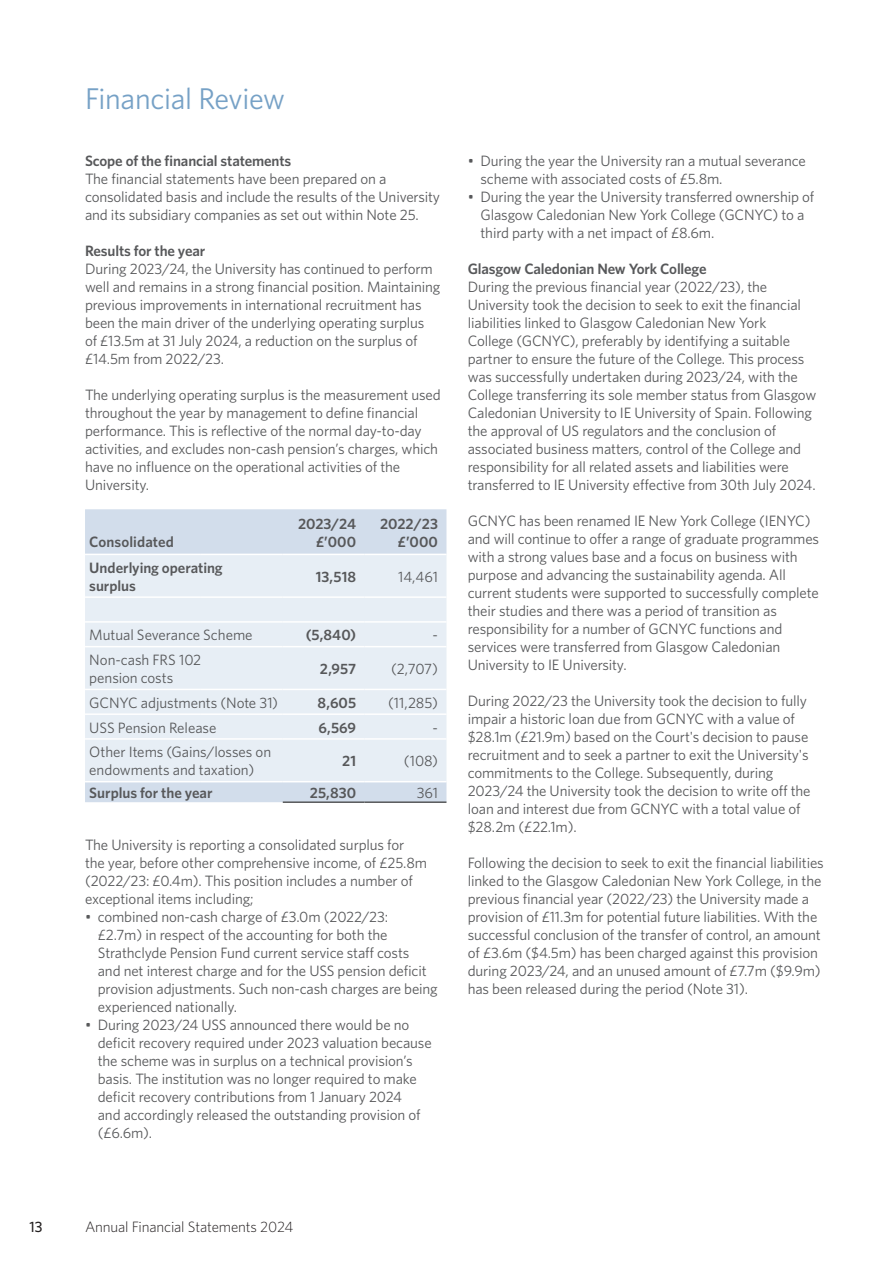
<style>
.page{position:relative;width:893px;height:1263px;background:#fff}
.page>*{position:absolute;margin:0;border:0;box-sizing:border-box;transform-origin:0 0}
.NEW_HEADING_646{font:30px "Whitney";letter-spacing:-.01em;color:#76a1c6}
.NEW_BODY{font:15px/18px "Whitney";letter-spacing:-.01em;color:#57585a}
.NEW_SUB_BOLD{font:600 15px/18px "Whitney";letter-spacing:-.01em;color:#57585a}
.t1{font:300 15px "Whitney";letter-spacing:-.01em;color:#231f20}
.NEW_BODY-2{font:600 15px "Whitney";letter-spacing:.005em;color:#57585a}
.t2{font:500 15px "Whitney";color:#231f20}
</style>
<div class="page">
<div style="left:85px;top:509px;width:361px;height:293px;background:#d2ddeb"></div>
<div style="left:85px;top:555px;width:361px;height:226px;background:#e7eef5"></div>
<hr style="left:283px;top:801px;width:82px;height:2px;background:#57585a">
<hr style="left:365px;top:801px;width:81px;height:2px;background:#57585a">
<hr style="left:283px;top:738px;width:82px;height:2px;background:#fff">
<hr style="left:365px;top:738px;width:81px;height:2px;background:#fff">
<hr style="left:283px;top:781px;width:82px;height:1px;background:#fff">
<hr style="left:365px;top:781px;width:81px;height:1px;background:#fff">
<hr style="left:85px;top:596px;width:116px;height:2px;background:#fff">
<hr style="left:201px;top:596px;width:82px;height:2px;background:#fff">
<hr style="left:85px;top:621px;width:116px;height:2px;background:#fff">
<hr style="left:201px;top:621px;width:82px;height:2px;background:#fff">
<hr style="left:85px;top:646px;width:116px;height:1px;background:#fff">
<hr style="left:201px;top:646px;width:82px;height:1px;background:#fff">
<hr style="left:85px;top:689px;width:116px;height:1px;background:#fff">
<hr style="left:201px;top:689px;width:82px;height:1px;background:#fff">
<hr style="left:85px;top:713px;width:116px;height:2px;background:#fff">
<hr style="left:201px;top:713px;width:82px;height:2px;background:#fff">
<hr style="left:85px;top:738px;width:116px;height:2px;background:#fff">
<hr style="left:201px;top:738px;width:82px;height:2px;background:#fff">
<hr style="left:85px;top:781px;width:116px;height:1px;background:#fff">
<hr style="left:201px;top:781px;width:82px;height:1px;background:#fff">
<hr style="left:283px;top:596px;width:82px;height:2px;background:#fff">
<hr style="left:365px;top:596px;width:81px;height:2px;background:#fff">
<hr style="left:283px;top:621px;width:82px;height:2px;background:#fff">
<hr style="left:365px;top:621px;width:81px;height:2px;background:#fff">
<hr style="left:283px;top:646px;width:82px;height:1px;background:#fff">
<hr style="left:365px;top:646px;width:81px;height:1px;background:#fff">
<hr style="left:283px;top:689px;width:82px;height:1px;background:#fff">
<hr style="left:365px;top:689px;width:81px;height:1px;background:#fff">
<hr style="left:283px;top:713px;width:82px;height:2px;background:#fff">
<hr style="left:365px;top:713px;width:81px;height:2px;background:#fff">
<hr style="left:85px;top:554px;width:116px;height:1px;background:#fff">
<hr style="left:201px;top:554px;width:82px;height:1px;background:#fff">
<hr style="left:283px;top:554px;width:82px;height:1px;background:#fff">
<hr style="left:365px;top:554px;width:81px;height:1px;background:#fff">
<p class="NEW_HEADING_646" style="left:85px;top:79px;width:202px">Financial Review</p>
<p class="NEW_SUB_BOLD" style="left:85px;top:152px;width:208px">Scope of the financial statements</p>
<p class="NEW_BODY" style="left:85px;top:169px;width:357px">The financial statements have been prepared on a consolidated basis and include the results of the University and its subsidiary companies as set out within Note 25.</p>
<p class="NEW_SUB_BOLD" style="left:85px;top:242px;width:122px">Results for the year</p>
<p class="NEW_BODY" style="left:85px;top:259px;width:357px">During 2023/24, the University has continued to perform well and remains in a strong financial position. Maintaining previous improvements in international recruitment has been the main driver of the underlying operating surplus of £13.5m at 31 July 2024, a reduction on the surplus of £14.5m from 2022/23.</p>
<p class="NEW_BODY" style="left:85px;top:385px;width:357px">The underlying operating surplus is the measurement used throughout the year by management to define financial performance. This is reflective of the normal day-to-day activities, and excludes non-cash pension’s charges, which have no influence on the operational activities of the University.</p>
<p class="NEW_BODY-2" style="left:89px;top:532px;width:86px">Consolidated</p>
<p class="NEW_SUB_BOLD" style="left:298px;top:515px;width:59px">2023/24</p>
<p class="NEW_SUB_BOLD" style="left:316px;top:533px;width:42px">£’000</p>
<p class="NEW_SUB_BOLD" style="left:380px;top:515px;width:59px">2022/23</p>
<p class="NEW_SUB_BOLD" style="left:398px;top:533px;width:42px">£’000</p>
<p class="NEW_SUB_BOLD" style="left:89px;top:558px;width:135px">Underlying operating surplus</p>
<p class="NEW_SUB_BOLD" style="left:316px;top:567px;width:42px">13,518</p>
<p class="NEW_BODY" style="left:398px;top:567px;width:41px">14,461</p>
<p class="NEW_BODY" style="left:89px;top:626px;width:165px">Mutual Severance Scheme</p>
<p class="NEW_SUB_BOLD" style="left:306px;top:626px;width:52px">(5,840)</p>
<p class="NEW_BODY" style="left:432px;top:626px;width:7px">-</p>
<p class="NEW_BODY" style="left:89px;top:650px;width:113px">Non-cash FRS 102 pension costs</p>
<p class="NEW_SUB_BOLD" style="left:320px;top:659px;width:38px">2,957</p>
<p class="NEW_BODY" style="left:391px;top:659px;width:48px">(2,707)</p>
<p class="NEW_BODY" style="left:89px;top:693px;width:190px">GCNYC adjustments (Note 31)</p>
<p class="NEW_SUB_BOLD" style="left:318px;top:693px;width:40px">8,605</p>
<p class="NEW_BODY" style="left:388px;top:693px;width:51px">(11,285)</p>
<p class="NEW_BODY" style="left:89px;top:718px;width:129px">USS Pension Release</p>
<p class="NEW_SUB_BOLD" style="left:318px;top:718px;width:39px">6,569</p>
<p class="NEW_BODY" style="left:432px;top:718px;width:7px">-</p>
<p class="NEW_BODY" style="left:89px;top:743px;width:183px">Other Items (Gains/losses on endowments and taxation)</p>
<p class="NEW_SUB_BOLD" style="left:342px;top:752px;width:15px">21</p>
<p class="NEW_BODY" style="left:404px;top:752px;width:36px">(108)</p>
<p class="NEW_SUB_BOLD" style="left:89px;top:783px;width:125px">Surplus for the year</p>
<p class="NEW_SUB_BOLD" style="left:310px;top:783px;width:48px">25,830</p>
<p class="NEW_BODY" style="left:417px;top:783px;width:23px">361</p>
<p class="NEW_BODY" style="left:85px;top:835px;width:344px">The University is reporting a consolidated surplus for the year, before other comprehensive income, of £25.8m (2022/23: £0.4m). This position includes a number of exceptional items including;</p>
<p class="NEW_BODY" style="left:98px;top:907px;width:342px;text-indent:-13px">• combined non-cash charge of £3.0m (2022/23:<br>£2.7m) in respect of the accounting for both the Strathclyde Pension Fund current service staff costs<br>and net interest charge and for the USS pension deficit provision adjustments. Such non-cash charges are being experienced nationally.</p>
<p class="NEW_BODY" style="left:98px;top:1015px;width:335px;text-indent:-13px">• During 2023/24 USS announced there would be no deficit recovery required under 2023 valuation because the scheme was in surplus on a technical provision’s basis. The institution was no longer required to make deficit recovery contributions from 1 January 2024<br>and accordingly released the outstanding provision of (£6.6m).</p>
<p class="NEW_BODY" style="left:480px;top:151px;width:327px;text-indent:-13px">• During the year the University ran a mutual severance scheme with associated costs of £5.8m.</p>
<p class="NEW_BODY" style="left:480px;top:187px;width:335px;text-indent:-13px">• During the year the University transferred ownership of<br>Glasgow Caledonian New York College (GCNYC) to a third party with a net impact of £8.6m.</p>
<p class="NEW_SUB_BOLD" style="left:468px;top:260px;width:240px">Glasgow Caledonian New York College</p>
<p class="NEW_BODY" style="left:468px;top:277px;width:350px">During the previous financial year (2022/23), the University took the decision to seek to exit the financial liabilities linked to Glasgow Caledonian New York<br>College (GCNYC), preferably by identifying a suitable partner to ensure the future of the College. This process was successfully undertaken during 2023/24, with the College transferring its sole member status from Glasgow Caledonian University to IE University of Spain. Following the approval of US regulators and the conclusion of associated business matters, control of the College and responsibility for all related assets and liabilities were transferred to IE University effective from 30th July 2024.</p>
<p class="NEW_BODY" style="left:468px;top:511px;width:353px">GCNYC has been renamed IE New York College (IENYC) and will continue to offer a range of graduate programmes with a strong values base and a focus on business with purpose and advancing the sustainability agenda. All current students were supported to successfully complete their studies and there was a period of transition as responsibility for a number of GCNYC functions and services were transferred from Glasgow Caledonian University to IE University.</p>
<p class="NEW_BODY" style="left:468px;top:691px;width:344px">During 2022/23 the University took the decision to fully impair a historic loan due from GCNYC with a value of $28.1m (£21.9m) based on the Court's decision to pause recruitment and to seek a partner to exit the University's commitments to the College. Subsequently, during 2023/24 the University took the decision to write off the loan and interest due from GCNYC with a total value of $28.2m (£22.1m).</p>
<p class="NEW_BODY" style="left:468px;top:853px;width:358px">Following the decision to seek to exit the financial liabilities linked to the Glasgow Caledonian New York College, in the previous financial year (2022/23) the University made a provision of £11.3m for potential future liabilities. With the successful conclusion of the transfer of control, an amount of £3.6m ($4.5m) has been charged against this provision during 2023/24, and an unused amount of £7.7m ($9.9m) has been released during the period (Note 31).</p>
<p class="t2" style="left:30px;top:1217px;width:14px">13</p>
<p class="t1" style="left:85px;top:1217px;width:210px">Annual Financial Statements 2024</p>
</div>
